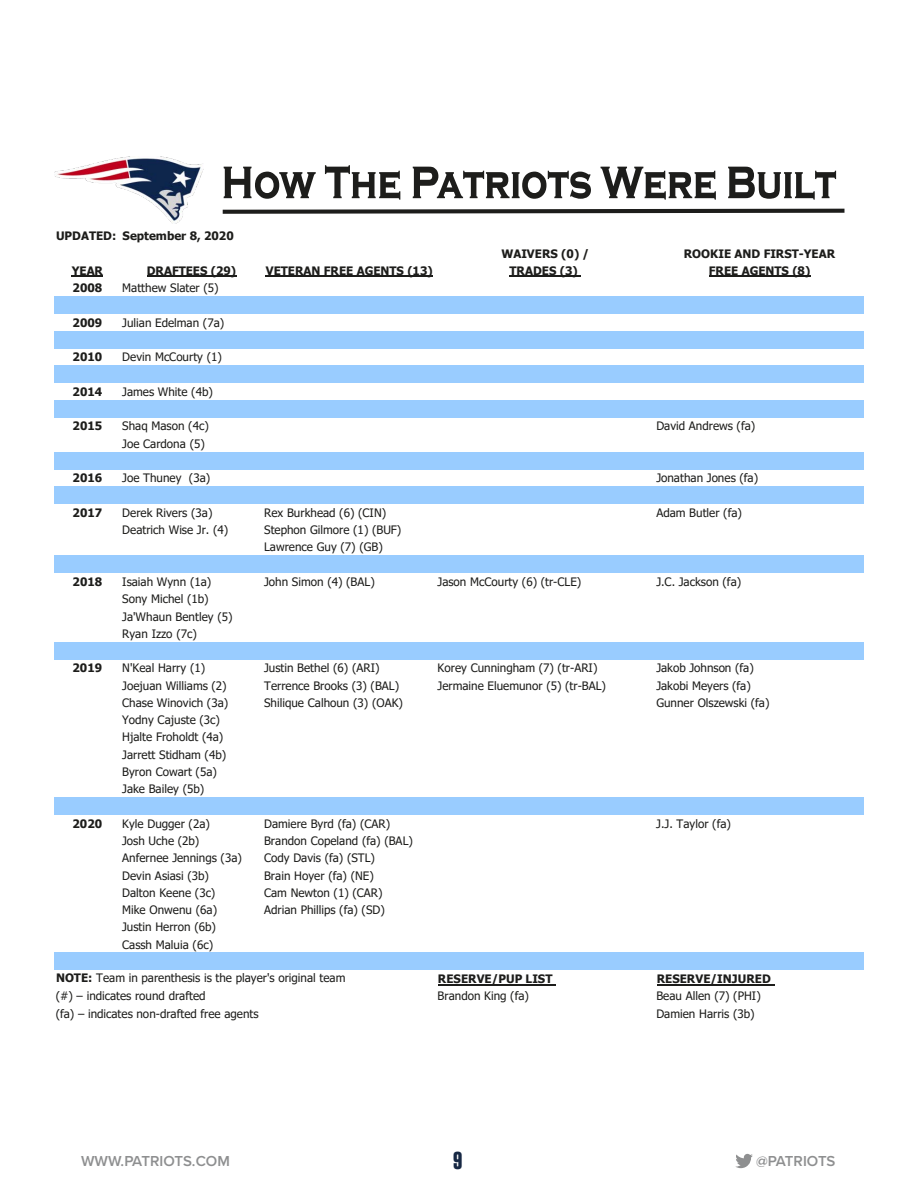
<style>
.page{position:relative;width:918px;height:1188px;background:#fff}
.page>*{position:absolute;margin:0;border:0;box-sizing:border-box;transform-origin:0 0}
.t1{font:700 22.5px "Vanguard CF";color:#172844}
.t2{font:600 15px "Proxima Nova";color:#8e8f90}
.t3{font:11.7px/17.2px "Tahoma";color:#1d1d1b}
.t4{font:700 11.7px "Tahoma";color:#1d1d1b}
.s1{font-weight:700}
</style>
<div class="page">
<svg style="left:735px;top:1154px;width:18px;height:14px"></svg>
<div style="left:54px;top:296px;width:810px;height:18px;background:#9cf"></div>
<div style="left:54px;top:331px;width:810px;height:17px;background:#9cf"></div>
<div style="left:54px;top:365px;width:810px;height:18px;background:#9cf"></div>
<div style="left:54px;top:400px;width:810px;height:17px;background:#9cf"></div>
<div style="left:54px;top:452px;width:810px;height:17px;background:#9cf"></div>
<div style="left:54px;top:486px;width:810px;height:18px;background:#9cf"></div>
<div style="left:54px;top:555px;width:810px;height:18px;background:#9cf"></div>
<div style="left:54px;top:642px;width:810px;height:17px;background:#9cf"></div>
<div style="left:54px;top:797px;width:810px;height:18px;background:#9cf"></div>
<div style="left:54px;top:953px;width:810px;height:17px;background:#9cf"></div>
<hr style="left:72px;top:276px;width:31px;height:1px;background:#1d1d1b">
<hr style="left:147px;top:276px;width:89px;height:1px;background:#1d1d1b">
<hr style="left:266px;top:276px;width:167px;height:1px;background:#1d1d1b">
<hr style="left:510px;top:276px;width:71px;height:1px;background:#1d1d1b">
<hr style="left:709px;top:276px;width:101px;height:1px;background:#1d1d1b">
<hr style="left:438px;top:984px;width:118px;height:1px;background:#1d1d1b">
<hr style="left:657px;top:984px;width:117px;height:1px;background:#1d1d1b">
<svg style="left:222px;top:208px;width:623px;height:6px"></svg>
<svg style="left:224px;top:165px;width:612px;height:35px"></svg>
<img style="left:54px;top:156px;width:150px;height:67px">
<p class="t4" style="left:56px;top:228px;width:179px">UPDATED: September 8, 2020</p>
<p class="t4" style="left:501px;top:245px;width:89px">WAIVERS (0) /</p>
<p class="t4" style="left:684px;top:245px;width:153px">ROOKIE AND FIRST-YEAR</p>
<p class="t4" style="left:72px;top:263px;width:33px">YEAR</p>
<p class="t4" style="left:147px;top:263px;width:91px">DRAFTEES (29)</p>
<p class="t4" style="left:266px;top:263px;width:168px">VETERAN FREE AGENTS (13)</p>
<p class="t4" style="left:510px;top:263px;width:70px">TRADES (3)</p>
<p class="t4" style="left:709px;top:263px;width:103px">FREE AGENTS (8)</p>
<p class="t4" style="left:73px;top:280px;width:31px">2008</p>
<p class="t3" style="left:122px;top:280px;width:98px">Matthew Slater (5)</p>
<p class="t4" style="left:73px;top:314px;width:31px">2009</p>
<p class="t3" style="left:122px;top:315px;width:104px">Julian Edelman (7a)</p>
<p class="t4" style="left:73px;top:349px;width:31px">2010</p>
<p class="t3" style="left:122px;top:349px;width:101px">Devin McCourty (1)</p>
<p class="t4" style="left:73px;top:383px;width:31px">2014</p>
<p class="t3" style="left:122px;top:384px;width:92px">James White (4b)</p>
<p class="t4" style="left:73px;top:418px;width:31px">2015</p>
<p class="t3" style="left:122px;top:418px;width:88px">Shaq Mason (4c)</p>
<p class="t3" style="left:656px;top:418px;width:100px">David Andrews (fa)</p>
<p class="t3" style="left:122px;top:436px;width:84px">Joe Cardona (5)</p>
<p class="t4" style="left:73px;top:470px;width:31px">2016</p>
<p class="t3" style="left:122px;top:470px;width:90px">Joe Thuney (3a)</p>
<p class="t3" style="left:656px;top:470px;width:103px">Jonathan Jones (fa)</p>
<p class="t4" style="left:73px;top:504px;width:31px">2017</p>
<p class="t3" style="left:122px;top:505px;width:92px">Derek Rivers (3a)</p>
<p class="t3" style="left:264px;top:505px;width:124px">Rex Burkhead (6) (CIN)</p>
<p class="t3" style="left:656px;top:505px;width:87px">Adam Butler (fa)</p>
<p class="t3" style="left:122px;top:522px;width:108px">Deatrich Wise Jr. (4)</p>
<p class="t3" style="left:264px;top:522px;width:139px">Stephon Gilmore (1) (BUF)<br>Lawrence Guy (7) (GB)</p>
<p class="t4" style="left:73px;top:574px;width:31px">2018</p>
<p class="t3" style="left:122px;top:574px;width:91px">Isaiah Wynn (1a)</p>
<p class="t3" style="left:264px;top:574px;width:112px">John Simon (4) (BAL)</p>
<p class="t3" style="left:438px;top:574px;width:145px">Jason McCourty (6) (tr-CLE)</p>
<p class="t3" style="left:656px;top:574px;width:86px">J.C. Jackson (fa)</p>
<p class="t3" style="left:122px;top:591px;width:112px">Sony Michel (1b)<br>Ja'Whaun Bentley (5)<br>Ryan Izzo (7c)</p>
<p class="t4" style="left:73px;top:660px;width:31px">2019</p>
<p class="t3" style="left:122px;top:660px;width:84px">N'Keal Harry (1)</p>
<p class="t3" style="left:264px;top:660px;width:117px">Justin Bethel (6) (ARI)</p>
<p class="t3" style="left:438px;top:660px;width:161px">Korey Cunningham (7) (tr-ARI)</p>
<p class="t3" style="left:656px;top:660px;width:99px">Jakob Johnson (fa)</p>
<p class="t3" style="left:122px;top:677px;width:106px">Joejuan Williams (2)</p>
<p class="t3" style="left:264px;top:677px;width:137px">Terrence Brooks (3) (BAL)</p>
<p class="t3" style="left:438px;top:677px;width:170px">Jermaine Eluemunor (5) (tr-BAL)</p>
<p class="t3" style="left:656px;top:677px;width:96px">Jakobi Meyers (fa)</p>
<p class="t3" style="left:122px;top:695px;width:108px">Chase Winovich (3a)</p>
<p class="t3" style="left:264px;top:695px;width:140px">Shilique Calhoun (3) (OAK)</p>
<p class="t3" style="left:656px;top:695px;width:115px">Gunner Olszewski (fa)</p>
<p class="t3" style="left:122px;top:712px;width:105px">Yodny Cajuste (3c)<br>Hjalte Froholdt (4a)<br>Jarrett Stidham (4b)<br>Byron Cowart (5a)<br>Jake Bailey (5b)</p>
<p class="t4" style="left:73px;top:815px;width:31px">2020</p>
<p class="t3" style="left:122px;top:816px;width:89px">Kyle Dugger (2a)</p>
<p class="t3" style="left:264px;top:816px;width:128px">Damiere Byrd (fa) (CAR)</p>
<p class="t3" style="left:656px;top:816px;width:76px">J.J. Taylor (fa)</p>
<p class="t3" style="left:122px;top:833px;width:79px">Josh Uche (2b)</p>
<p class="t3" style="left:264px;top:833px;width:150px">Brandon Copeland (fa) (BAL)</p>
<p class="t3" style="left:122px;top:850px;width:121px">Anfernee Jennings (3a)</p>
<p class="t3" style="left:264px;top:850px;width:112px">Cody Davis (fa) (STL)</p>
<p class="t3" style="left:122px;top:867px;width:88px">Devin Asiasi (3b)</p>
<p class="t3" style="left:264px;top:867px;width:111px">Brain Hoyer (fa) (NE)</p>
<p class="t3" style="left:122px;top:885px;width:95px">Dalton Keene (3c)</p>
<p class="t3" style="left:264px;top:885px;width:120px">Cam Newton (1) (CAR)</p>
<p class="t3" style="left:122px;top:902px;width:96px">Mike Onwenu (6a)</p>
<p class="t3" style="left:264px;top:902px;width:122px">Adrian Phillips (fa) (SD)</p>
<p class="t3" style="left:122px;top:919px;width:95px">Justin Herron (6b)<br>Cassh Maluia (6c)</p>
<p class="t3" style="left:56px;top:970px;width:291px"><span class="s1">NOTE:</span> Team in parenthesis is the player's original team</p>
<p class="t4" style="left:438px;top:971px;width:116px">RESERVE/PUP LIST</p>
<p class="t4" style="left:657px;top:971px;width:116px">RESERVE/INJURED</p>
<p class="t3" style="left:56px;top:988px;width:151px">(#) – indicates round drafted</p>
<p class="t3" style="left:438px;top:988px;width:93px">Brandon King (fa)</p>
<p class="t3" style="left:656px;top:988px;width:106px">Beau Allen (7) (PHI)</p>
<p class="t3" style="left:56px;top:1006px;width:204px">(fa) – indicates non-drafted free agents</p>
<p class="t3" style="left:656px;top:1006px;width:100px">Damien Harris (3b)</p>
<p class="t2" style="left:81px;top:1150px;width:150px">WWW.PATRIOTS.COM</p>
<h1 class="t1" style="left:453px;top:1147px;width:11px">9</h1>
<p class="t2" style="left:756px;top:1150px;width:81px">@PATRIOTS</p>
</div>
